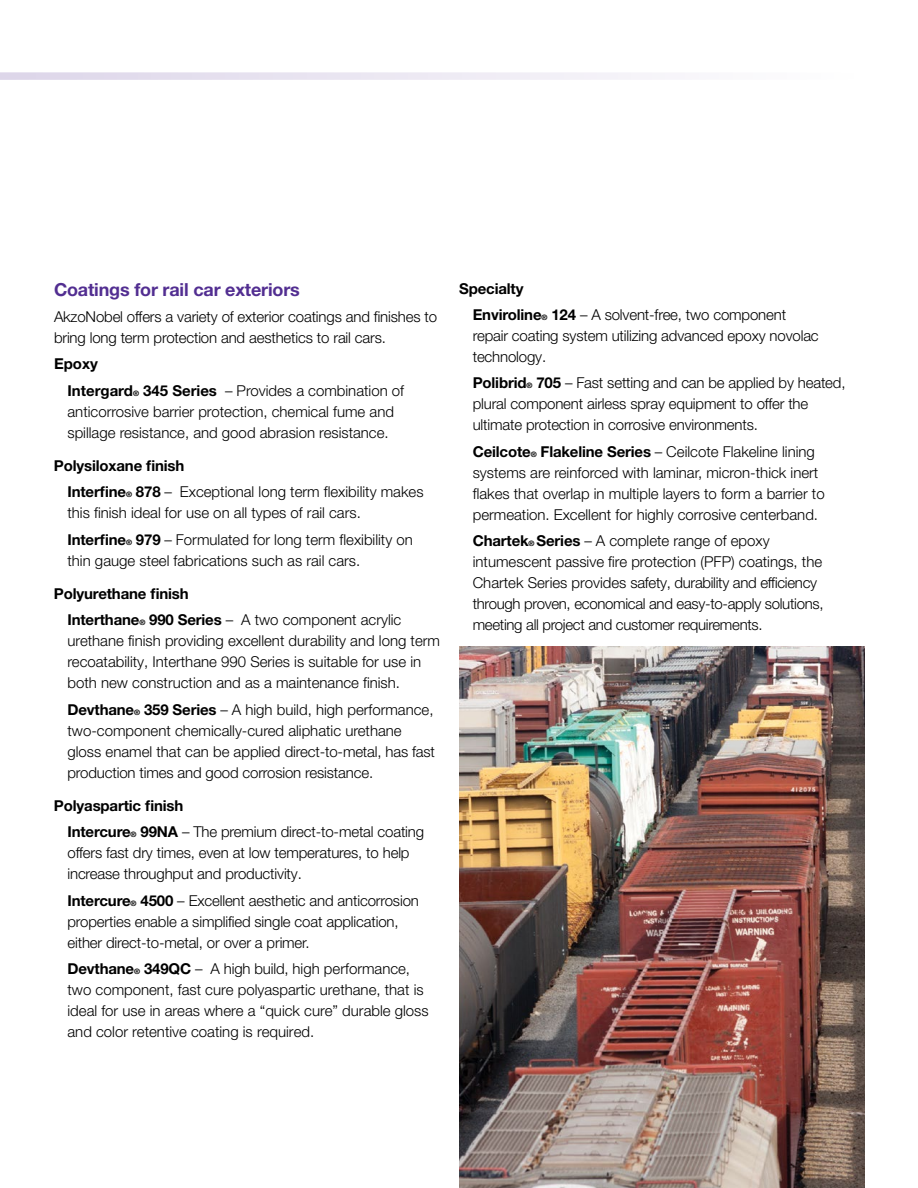
<style>
.page{position:relative;width:918px;height:1188px;background:#fff}
.page>*{position:absolute;margin:0;border:0;box-sizing:border-box;transform-origin:0 0}
.t1{font:700 18px "Helvetica Neue LT Pro";letter-spacing:-.01em;color:#522e91}
.t2{font:300 15px/21px "Helvetica Neue LT Pro";color:#000}
.t3{font:300 15px/21px "Helvetica Neue LT Pro";letter-spacing:-.02em;color:#000}
.t4{font:700 15px/26.4px "Helvetica Neue LT Pro";letter-spacing:-.01em;color:#000}
.t5{font:300 15px "Helvetica Neue";letter-spacing:-.01em;color:#000}
.s1{font-size:7.5px}
.s2{font-weight:300}
.s3{font-weight:700}
.s4{font-weight:700;font-size:7.5px}
.s5{font-family:"Helvetica Neue"}
</style>
<div class="page">
<svg style="left:0;top:72px;width:652px;height:8px;fill:#ebe7f2"></svg>
<img style="left:459px;top:647px;width:405px;height:541px">
<p class="t1" style="left:54px;top:278px;width:247px">Coatings for rail car exteriors</p>
<p class="t2" style="left:54px;top:306px;width:385px">AkzoNobel offers a variety of exterior coatings and finishes to bring long term protection and aesthetics to rail cars.</p>
<p class="t4" style="left:68px;top:350px;width:338px;text-indent:-14px">Epoxy<br>Intergard<span class="s1">®</span> 345 Series <span class="s2">– Provides a combination of</span></p>
<p class="t2" style="left:67px;top:401px;width:328px">anticorrosive barrier protection, chemical fume and spillage resistance, and good abrasion resistance.</p>
<p class="t2" style="left:67px;top:452px;width:358px;line-height:26.4px;text-indent:-14px"><span class="s3">Polysiloxane finish<br>Interfine</span><span class="s4">®</span> <span class="s3">878</span> – Exceptional long term flexibility makes</p>
<p class="t2" style="left:67px;top:499px;width:347px;line-height:26.4px">this finish ideal for use on all types of rail cars.<br><span class="s3">Interfine</span><span class="s4">®</span> <span class="s3">979</span> – Formulated for long term flexibility on</p>
<p class="t2" style="left:67px;top:550px;width:294px">thin gauge steel fabrications such as rail cars.</p>
<p class="t4" style="left:67px;top:580px;width:335px;text-indent:-14px">Polyurethane finish<br>Interthane<span class="s1">®</span> 990 Series <span class="s2">– A two component acrylic</span></p>
<p class="t2" style="left:67px;top:630px;width:374px">urethane finish providing excellent durability and long term recoatability, Interthane 990 Series is suitable for use in both new construction and as a maintenance finish.</p>
<p class="t2" style="left:67px;top:698px;width:369px"><span class="s3">Devthane</span><span class="s4">®</span> <span class="s3">359 Series</span> – A high build, high performance, two-component chemically-cured aliphatic urethane gloss enamel that can be applied <span class="s5">direct-to-metal, has fast</span></p>
<p class="t5" style="left:67px;top:763px;width:307px">production times and good corrosion resistance.</p>
<p class="t2" style="left:67px;top:792px;width:358px;line-height:26.4px;text-indent:-14px"><span class="s3">Polyaspartic finish<br>Intercure</span><span class="s4">®</span> <span class="s3">99NA</span> – The premium direct-to-metal coating</p>
<p class="t2" style="left:67px;top:842px;width:344px">offers fast dry times, even at low temperatures, to help increase throughput and productivity.</p>
<p class="t2" style="left:67px;top:889px;width:353px"><span class="s3">Intercure</span><span class="s4">®</span> <span class="s3">4500</span> – Excellent aesthetic and anticorrosion properties enable a simplified single coat application, either direct-to-metal, or over a primer.</p>
<p class="t2" style="left:67px;top:958px;width:363px"><span class="s3">Devthane</span><span class="s4">®</span> <span class="s3">349QC</span> – A high build, high performance, two component, fast cure polyaspartic urethane, that is ideal for use in areas where a “quick cure” durable gloss and color retentive coating is required.</p>
<p class="t2" style="left:473px;top:275px;width:315px;line-height:26.4px;text-indent:-14px"><span class="s3">Specialty<br>Enviroline</span><span class="s4">®</span> <span class="s3">124</span> – A solvent-free, two component</p>
<p class="t2" style="left:473px;top:325px;width:348px">repair coating system utilizing advanced epoxy novolac technology.</p>
<p class="t2" style="left:473px;top:372px;width:374px"><span class="s3">Polibrid</span><span class="s4">®</span> <span class="s3">705</span> – Fast setting and can be applied by heated, plural component airless spray equipment to offer the ultimate protection in corrosive environments.</p>
<p class="t2" style="left:473px;top:441px;width:354px"><span class="s3">Ceilcote</span><span class="s4">®</span> <span class="s3">Flakeline Series</span> – Ceilcote Flakeline lining systems are reinforced with laminar, micron-thick inert flakes that overlap in multiple layers to form a barrier to permeation. Excellent for highly corrosive centerband.</p>
<p class="t3" style="left:473px;top:530px;width:352px"><span class="s3">Chartek</span><span class="s4">®</span> <span class="s3">Series</span> – A complete range of epoxy intumescent passive fire protection (PFP) coatings, the Chartek Series provides safety, durability and efficiency through proven, economical and easy-to-apply solutions, meeting all project and customer requirements.</p>
</div>
